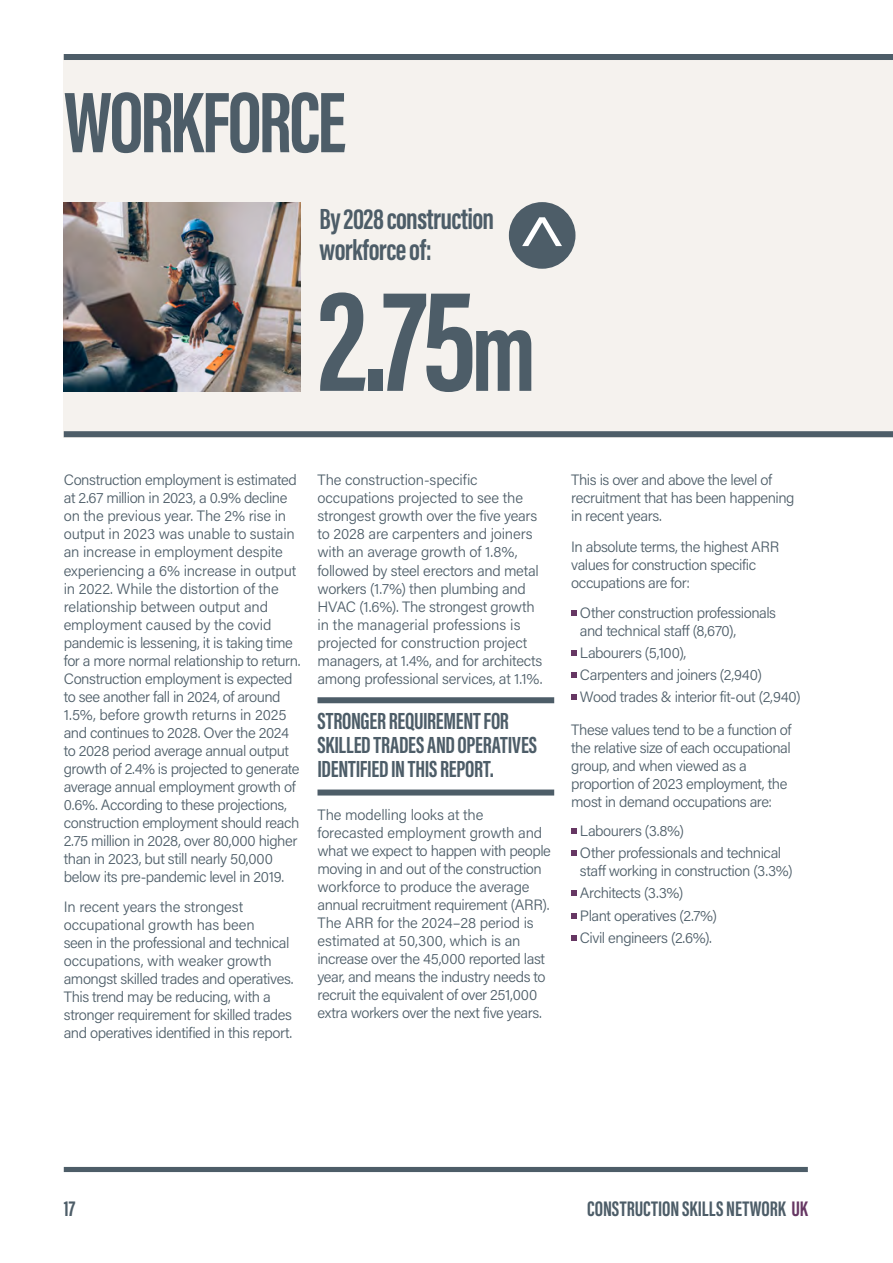
<style>
.page{position:relative;width:893px;height:1263px;background:#fff}
.page>*{position:absolute;margin:0;border:0;box-sizing:border-box;transform-origin:0 0}
._05_Large_Number_97pt{font:700 145.5px "Acumin Pro Extra Cond";color:#4d5d68}
._00_Chapter_Header_SLATE{font:700 88.5px "Acumin Pro Extra Cond";letter-spacing:-.03em;color:#4d5d68}
._05_Large_number_acc_text_20pt{font:700 30px/31.5px "Acumin Pro Extra Cond";letter-spacing:-.015em;color:#4d5d68}
._06_Pullout{font:700 24px/24px "Acumin Pro Extra Cond";letter-spacing:-.005em;color:#4d5d68}
.t1{font:700 21.75px "Acumin Pro Extra Cond";color:#4d5d68}
._04_Bodytext{font:300 15px/18px "Acumin Pro";letter-spacing:-.025em;color:#4d5d68}
._04_Bodytext_Bullets{font:300 15px/18px "Acumin Pro";letter-spacing:-.03em;color:#4d5d68}
._04_Bodytext_Bullets_Last_Bullet{font:300 15px "Acumin Pro";letter-spacing:-.03em;color:#4d5d68}
.s1{font-size:115.5px}
.s2{color:#663763}
</style>
<div class="page">
<div style="left:64px;top:1167px;width:744px;height:5px;background:#4d5d68"></div>
<div style="left:317px;top:697px;width:237px;height:6px;background:#4d5d68"></div>
<div style="left:317px;top:789px;width:237px;height:6px;background:#4d5d68"></div>
<svg style="left:571px;top:610px;width:6px;height:5px"></svg>
<svg style="left:571px;top:650px;width:6px;height:6px"></svg>
<svg style="left:571px;top:672px;width:6px;height:6px"></svg>
<svg style="left:571px;top:694px;width:6px;height:6px"></svg>
<svg style="left:571px;top:828px;width:6px;height:6px"></svg>
<svg style="left:571px;top:850px;width:6px;height:6px"></svg>
<svg style="left:571px;top:890px;width:6px;height:6px"></svg>
<svg style="left:571px;top:913px;width:6px;height:5px"></svg>
<svg style="left:571px;top:935px;width:6px;height:6px"></svg>
<div style="left:64px;top:54px;width:829px;height:383px;background:#f5f2ee"></div>
<div style="left:64px;top:431px;width:829px;height:6px;background:#4d5d68"></div>
<div style="left:64px;top:54px;width:829px;height:6px;background:#4d5d68"></div>
<div style="left:509px;top:202px;width:66px;height:67px;background:#4d5d68;border-radius:50%"></div>
<svg style="left:522px;top:217px;width:40px;height:29px"></svg>
<img style="left:64px;top:202px;width:236px;height:189px">
<p class="_00_Chapter_Header_SLATE" style="left:64px;top:68px;width:284px">WORKFORCE</p>
<p class="_05_Large_number_acc_text_20pt" style="left:320px;top:202px;width:176px">By 2028 construction workforce of:</p>
<p class="_05_Large_Number_97pt" style="left:317px;top:252px;width:220px">2.75<span class="s1">m</span></p>
<p class="_04_Bodytext" style="left:64px;top:471px;width:238px">Construction employment is estimated at 2.67 million in 2023, a 0.9% decline on the previous year. The 2% rise in output in 2023 was unable to sustain an increase in employment despite experiencing a 6% increase in output in 2022. While the distortion of the relationship between output and employment caused by the covid pandemic is lessening, it is taking time for a more normal relationship to return.<br>Construction employment is expected to see another fall in 2024, of around 1.5%, before growth returns in 2025 and continues to 2028. Over the 2024 to 2028 period average annual output growth of 2.4% is projected to generate average annual employment growth of 0.6%. According to these projections, construction employment should reach 2.75 million in 2028, over 80,000 higher than in 2023, but still nearly 50,000 below its pre-pandemic level in 2019.</p>
<p class="_04_Bodytext" style="left:64px;top:897px;width:231px">In recent years the strongest occupational growth has been<br>seen in the professional and technical occupations, with weaker growth amongst skilled trades and operatives.<br>This trend may be reducing, with a stronger requirement for skilled trades and operatives identified in this report.</p>
<p class="_04_Bodytext" style="left:317px;top:471px;width:226px">The construction-specific occupations projected to see the strongest growth over the five years to 2028 are carpenters and joiners with an average growth of 1.8%, followed by steel erectors and metal workers (1.7%) then plumbing and HVAC (1.6%). The strongest growth in the managerial professions is projected for construction project managers, at 1.4%, and for architects among professional services, at 1.1%.</p>
<p class="_06_Pullout" style="left:317px;top:708px;width:221px">STRONGER REQUIREMENT FOR<br>SKILLED TRADES AND OPERATIVES<br>IDENTIFIED IN THIS REPORT.</p>
<p class="_04_Bodytext" style="left:317px;top:805px;width:235px">The modelling looks at the forecasted employment growth and what we expect to happen with people moving in and out of the construction workforce to produce the average annual recruitment requirement (ARR).<br>The ARR for the 2024–28 period is estimated at 50,300, which is an increase over the 45,000 reported last year, and means the industry needs to recruit the equivalent of over 251,000 extra workers over the next five years.</p>
<p class="_04_Bodytext" style="left:571px;top:471px;width:225px">This is over and above the level of recruitment that has been happening in recent years.</p>
<p class="_04_Bodytext" style="left:571px;top:537px;width:209px">In absolute terms, the highest ARR values for construction specific occupations are for:</p>
<p class="_04_Bodytext_Bullets" style="left:580px;top:603px;width:198px">Other construction professionals and technical staff (8,670),</p>
<p class="_04_Bodytext_Bullets" style="left:580px;top:643px;width:108px">Labourers (5,100),</p>
<p class="_04_Bodytext_Bullets" style="left:580px;top:665px;width:184px">Carpenters and joiners (2,940)</p>
<p class="_04_Bodytext_Bullets_Last_Bullet" style="left:580px;top:687px;width:222px">Wood trades &amp; interior fit-out (2,940)</p>
<p class="_04_Bodytext" style="left:571px;top:720px;width:222px">These values tend to be a function of the relative size of each occupational group, and when viewed as a proportion of 2023 employment, the most in demand occupations are:</p>
<p class="_04_Bodytext_Bullets" style="left:580px;top:821px;width:106px">Labourers (3.8%)</p>
<p class="_04_Bodytext_Bullets" style="left:580px;top:843px;width:214px">Other professionals and technical staff working in construction (3.3%)</p>
<p class="_04_Bodytext_Bullets" style="left:580px;top:883px;width:105px">Architects (3.3%)</p>
<p class="_04_Bodytext_Bullets" style="left:580px;top:906px;width:139px">Plant operatives (2.7%)</p>
<p class="_04_Bodytext_Bullets" style="left:580px;top:928px;width:134px">Civil engineers (2.6%).</p>
<h3 class="t1" style="left:64px;top:1195px;width:13px">17</h3>
<h3 class="t1" style="left:587px;top:1195px;width:222px">CONSTRUCTION SKILLS NETWORK <span class="s2">UK</span></h3>
</div>
